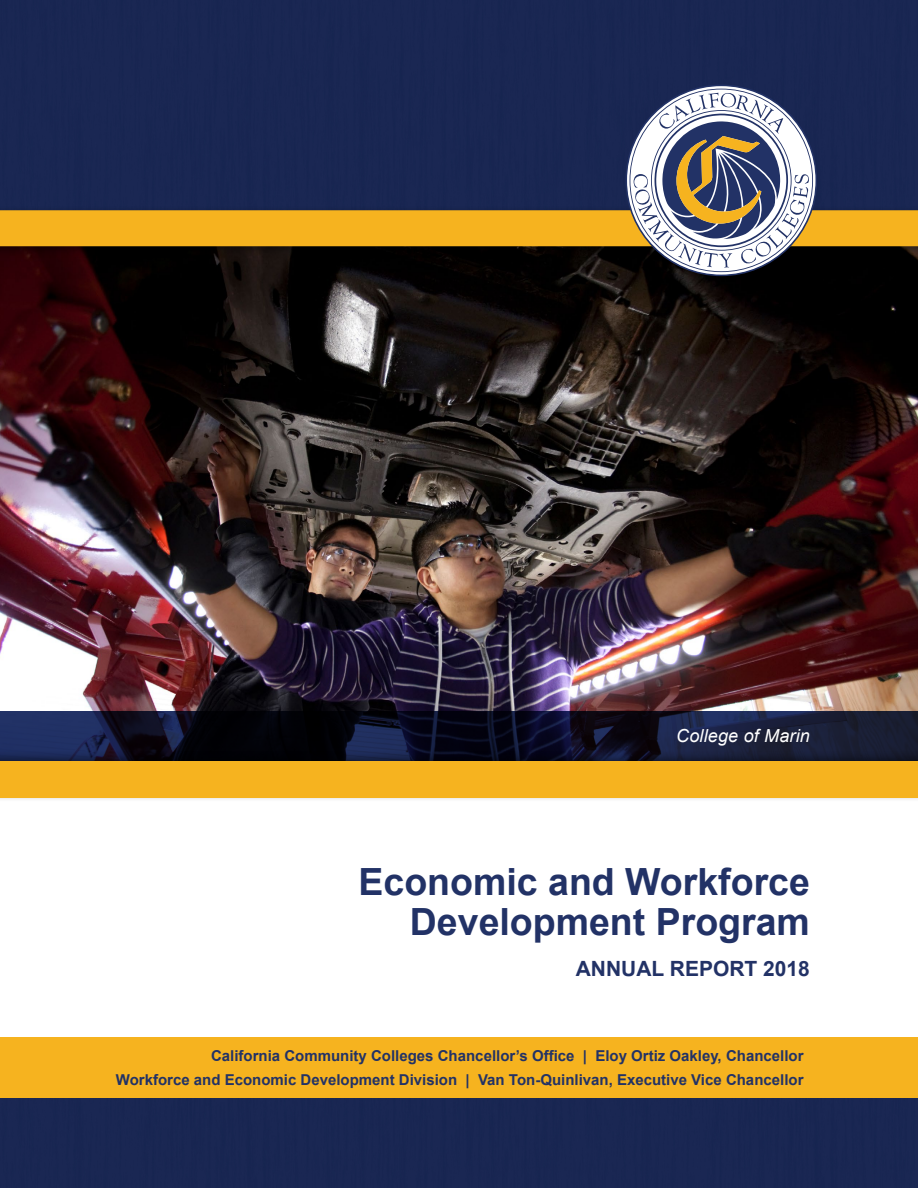
<style>
.page{position:relative;width:918px;height:1188px;background:#fff}
.page>*{position:absolute;margin:0;border:0;box-sizing:border-box;transform-origin:0 0}
.t1{font:700 37.5px/40.5px "Arial";color:#223266;text-align:right}
.t2{font:700 21px "Arial";color:#223266}
.t3{font:italic 18px "Arial";letter-spacing:.01em;color:#fff}
.t4{font:700 15px "Arial";color:#223266}
</style>
<div class="page">
<div style="left:0;top:0;width:918px;height:205px;background:#192652"></div>
<div style="left:0;top:1098px;width:918px;height:90px;background:#192652"></div>
<div style="left:0;top:1037px;width:918px;height:61px;background:#f6b31f"></div>
<img style="left:0;top:258px;width:918px;height:454px">
<div style="left:0;top:205px;width:918px;height:53px;background:#000;opacity:.45"></div>
<div style="left:0;top:210px;width:918px;height:36px;background:#f6b31f"></div>
<svg style="left:0;top:712px;width:918px;height:38px;background:#11152d"></svg>
<div style="left:0;top:750px;width:918px;height:53px;background:#000;opacity:.45"></div>
<div style="left:0;top:762px;width:918px;height:36px;background:#f6b31f"></div>
<svg style="left:626px;top:85px;width:191px;height:191px"></svg>
<p class="t3" style="left:676px;top:724px;width:135px">College of Marin</p>
<p class="t1" style="left:359px;top:863px;width:453px">Economic and Workforce<br>Development Program</p>
<p class="t2" style="left:576px;top:955px;width:236px">ANNUAL REPORT 2018</p>
<p class="t4" style="left:211px;top:1045px;width:594px">California Community Colleges Chancellor’s Office | Eloy Ortiz Oakley, Chancellor</p>
<p class="t4" style="left:116px;top:1069px;width:689px">Workforce and Economic Development Division | Van Ton-Quinlivan, Executive Vice Chancellor</p>
</div>
